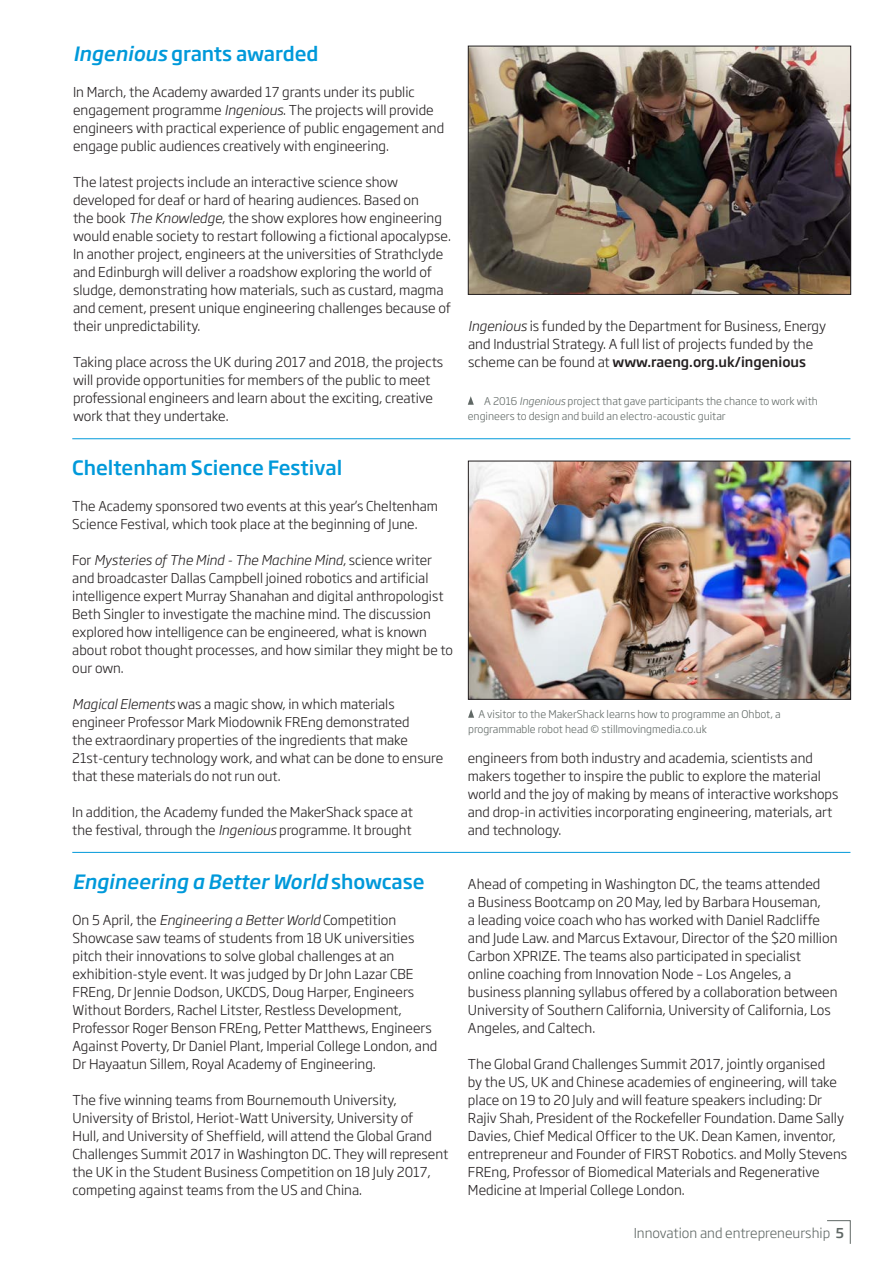
<style>
.page{position:relative;width:893px;height:1263px;background:#fff}
.page>*{position:absolute;margin:0;border:0;box-sizing:border-box;transform-origin:0 0}
.Article_head{font:500 19.5px "Soho Gothic Pro";color:#0099da}
.Article_head-2{font:italic 500 19.5px "Soho Gothic Pro";color:#0099da}
.Body_Text{font:300 13.5px/18px "Soho Gothic Pro";color:#231f20}
.Page_number_right{font:300 13.5px "Soho Gothic Pro";color:#606865}
.Body_Text-2{font:300 13.35px/18px "Soho Gothic Pro";color:#231f20}
.Caption_text{font:300 10.5px/15px "Soho Gothic Pro";color:#606865}
.s1{font-style:italic}
.s2{font-size:13.5px}
.s3{font-style:normal}
.s4{font-weight:500}
</style>
<div class="page">
<svg style="left:827px;top:1220px;width:24px;height:24px"></svg>
<hr style="left:72px;top:438px;width:778px;height:1px;background:#0099da">
<hr style="left:72px;top:852px;width:778px;height:1px;background:#0099da">
<img style="left:470px;top:48px;width:379px;height:245px">
<div style="left:468px;top:46px;width:383px;height:249px;border:1px solid #231f20"></div>
<svg style="left:468px;top:396px;width:6px;height:9px"></svg>
<img style="left:470px;top:463px;width:379px;height:234px">
<div style="left:468px;top:461px;width:383px;height:238px;border:1px solid #231f20"></div>
<svg style="left:468px;top:709px;width:6px;height:9px"></svg>
<p class="Article_head" style="left:73px;top:38px;width:247px"><span class="s1">Ingenious</span> grants awarded</p>
<p class="Body_Text" style="left:73px;top:82px;width:373px">In March, the Academy awarded 17 grants under its public engagement programme <span class="s1">Ingenious</span>. The projects will provide engineers with practical experience of public engagement and engage public audiences creatively with engineering.</p>
<p class="Body_Text" style="left:73px;top:172px;width:379px">The latest projects include an interactive science show developed for deaf or hard of hearing audiences. Based on<br>the book <span class="s1">The Knowledge</span>, the show explores how engineering would enable society to restart following a fictional apocalypse.<br>In another project, engineers at the universities of Strathclyde and Edinburgh will deliver a roadshow exploring the world of sludge, demonstrating how materials, such as custard, magma and cement, present unique engineering challenges because of their unpredictability.</p>
<p class="Body_Text" style="left:73px;top:352px;width:372px">Taking place across the UK during 2017 and 2018, the projects will provide opportunities for members of the public to meet professional engineers and learn about the exciting, creative work that they undertake.</p>
<p class="Article_head" style="left:72px;top:452px;width:271px">Cheltenham Science Festival</p>
<p class="Body_Text-2" style="left:72px;top:496px;width:367px"><span class="s2">T</span>he Academy sponsored two events at this year’s Cheltenham<br>Science Festival, which took place at the beginning of June.</p>
<p class="Body_Text-2" style="left:72px;top:550px;width:382px">For <span class="s1">Mysteries of The Mind - The Machine Mind</span>, science writer and broadcaster Dallas Campbell joined robotics and artificial intelligence expert Murray Shanahan and digital anthropologist Beth Singler to investigate the machine mind. The discussion explored how intelligence can be engineered, what is known about robot thought processes, and how similar they might be to our own.</p>
<p class="Body_Text-2" style="left:72px;top:694px;width:372px"><span class="s1">Magical Elements</span> was a magic show, in which materials engineer Professor Mark Miodownik FREng demonstrated<br>the extraordinary properties of the ingredients that make 21st‑century technology work, and what can be done to ensu<span class="s2">re that th</span>ese materials do not run out.</p>
<p class="Body_Text-2" style="left:72px;top:802px;width:342px">In addition, the Academy funded the MakerShack space at the festival, through the <span class="s1">Ingenious</span> programme. It brought</p>
<p class="Article_head-2" style="left:73px;top:866px;width:354px">Engineering a Better World <span class="s3">showcase</span></p>
<p class="Body_Text" style="left:73px;top:910px;width:366px">On 5 April, the <span class="s1">Engineering a Better World</span> Competition Showcase saw teams of students from 18 UK universities pitch their innovations to solve global challenges at an exhibition‑style event. It was judged by Dr John Lazar CBE FREng, Dr Jennie Dodson, UKCDS, Doug Harper, Engineers Without Borders, Rachel Litster, Restless Development, Professor Roger Benson FREng, Petter Matthews, Engineers Against Poverty, Dr Daniel Plant, Imperial College London, and Dr Hayaatun Sillem, Royal Academy of Engineering.</p>
<p class="Body_Text" style="left:73px;top:1090px;width:377px">The five winning teams from Bournemouth University, University of Bristol, Heriot‑Watt University, University of<br>Hull, and University of Sheffield, will attend the Global Grand Challenges Summit 2017 in Washington DC. They will represent the UK in the Student Business Competition on 18 July 2017, competing against teams from the US and China.</p>
<p class="Body_Text" style="left:468px;top:316px;width:360px"><span class="s1">Ingenious</span> is funded by the Department for Business, Energy and Industrial Strategy. A full list of projects funded by the scheme can be found at <span class="s4">www.raeng.org.uk/ingenious</span></p>
<p class="Caption_text" style="left:468px;top:393px;width:352px;text-indent:17px">A 2016 <span class="s1">Ingenious</span> project that gave participants the chance to work with engineers to design and build an electro-acoustic guitar</p>
<p class="Caption_text" style="left:468px;top:706px;width:314px;text-indent:10px">A visitor to the MakerShack learns how to programme an Ohbot, a programmable robot head © stillmovingmedia.co.uk</p>
<p class="Body_Text-2" style="left:468px;top:748px;width:372px">engineers from both industry and academia, scientists and makers together to inspire the public to explore the material world and the joy of making by means of interactive workshops and drop-in activities incorporating engineering, materials, art and technology.</p>
<p class="Body_Text" style="left:468px;top:874px;width:371px">Ahead of competing in Washington DC, the teams attended<br>a Business Bootcamp on 20 May, led by Barbara Houseman,<br>a leading voice coach who has worked with Daniel Radcliffe and Jude Law. and Marcus Extavour, Director of the $20 million Carbon XPRIZE. The teams also participated in specialist online coaching from Innovation Node – Los Angeles, a business planning syllabus offered by a collaboration between University of Southern California, University of California, Los Angeles, and Caltech.</p>
<p class="Body_Text" style="left:468px;top:1054px;width:381px">The Global Grand Challenges Summit 2017, jointly organised<br>by the US, UK and Chinese academies of engineering, will take place on 19 to 20 July and will feature speakers including: Dr Rajiv Shah, President of the Rockefeller Foundation. Dame Sally Davies, Chief Medical Officer to the UK. Dean Kamen, inventor, entrepreneur and Founder of FIRST Robotics. and Molly Stevens FREng, Professor of Biomedical Materials and Regenerative Medicine at Imperial College London.</p>
<p class="Page_number_right" style="left:634px;top:1222px;width:212px">Innovation and entrepreneurship <span class="s4">5</span></p>
</div>
